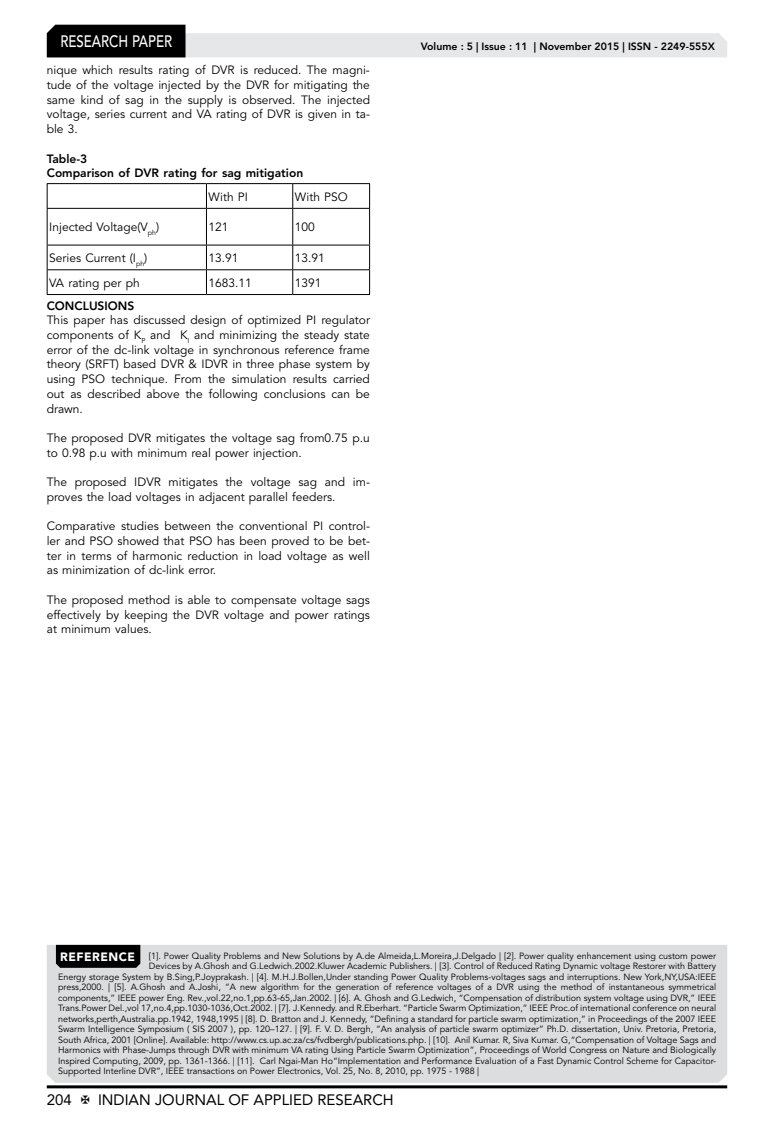
<style>
.page{position:relative;width:774px;height:1136px;background:#fff}
.page>*{position:absolute;margin:0;border:0;box-sizing:border-box;transform-origin:0 0}
.t1{font:500 16.5px "Avenir LT Std";color:#fff;scale:.8 1}
.t2{font:15px "Avenir LT Std";color:#000}
.t3{font:12px/14.7px "Avenir LT Std";color:#000;text-align:justify}
.t4{font:800 12px/14.7px "Avenir LT Std";color:#000}
.t5{font:800 10.5px "Avenir LT Std";color:#000}
.t6{font:9px "Avenir LT Std";color:#000}
.s1{font-weight:900;font-size:12px;color:#fff}
</style>
<div class="page">
<hr style="left:47px;top:1085px;width:680px;height:3px;background:#000">
<svg style="left:47px;top:25px;width:680px;height:32px"></svg>
<svg style="left:48px;top:184px;width:321px;height:110px"></svg>
<svg style="left:206px;top:184px;width:1px;height:24px"></svg>
<svg style="left:292px;top:184px;width:1px;height:24px"></svg>
<hr style="left:47px;top:208px;width:159px;height:1px;background:#000">
<hr style="left:206px;top:208px;width:87px;height:1px;background:#000">
<hr style="left:206px;top:209px;width:1px;height:36px;background:#000">
<hr style="left:293px;top:208px;width:77px;height:1px;background:#000">
<hr style="left:292px;top:209px;width:1px;height:36px;background:#000">
<hr style="left:47px;top:245px;width:159px;height:1px;background:#000">
<hr style="left:206px;top:245px;width:87px;height:1px;background:#000">
<hr style="left:293px;top:245px;width:77px;height:1px;background:#000">
<hr style="left:47px;top:269px;width:159px;height:1px;background:#000">
<hr style="left:206px;top:269px;width:87px;height:1px;background:#000">
<svg style="left:206px;top:245px;width:1px;height:49px"></svg>
<hr style="left:293px;top:269px;width:77px;height:1px;background:#000">
<svg style="left:292px;top:245px;width:1px;height:49px"></svg>
<hr style="left:47px;top:183px;width:159px;height:1px;background:#000">
<svg style="left:47px;top:184px;width:1px;height:24px"></svg>
<hr style="left:206px;top:183px;width:87px;height:1px;background:#000">
<hr style="left:293px;top:183px;width:77px;height:1px;background:#000">
<svg style="left:369px;top:184px;width:1px;height:24px"></svg>
<hr style="left:47px;top:209px;width:1px;height:36px;background:#000">
<hr style="left:369px;top:209px;width:1px;height:36px;background:#000">
<svg style="left:47px;top:245px;width:1px;height:49px"></svg>
<svg style="left:369px;top:245px;width:1px;height:49px"></svg>
<hr style="left:47px;top:294px;width:159px;height:1px;background:#000">
<hr style="left:206px;top:294px;width:87px;height:1px;background:#000">
<hr style="left:293px;top:294px;width:77px;height:1px;background:#000">
<div style="left:47px;top:944px;width:680px;height:138px;background:#dcddde"></div>
<div style="left:56px;top:944px;width:84px;height:23px;background:#000"></div>
<h1 class="t1" style="left:60px;top:32px;width:139px">RESEARCH PAPER</h1>
<h3 class="t3" style="left:47px;top:63px;width:325px">nique which results rating of DVR is reduced. The magni&shy;tude of the voltage injected by the DVR for mitigating the same kind of sag in the supply is observed. The injected voltage, series current and VA rating of DVR is given in ta&shy;ble 3.</h3>
<h3 class="t4" style="left:47px;top:151px;width:258px">Table-3<br>Comparison of DVR rating for sag mitigation</h3>
<h3 class="t3" style="left:209px;top:189px;width:41px">With PI</h3>
<h3 class="t3" style="left:295px;top:189px;width:54px">With PSO</h3>
<h3 class="t3" style="left:49px;top:220px;width:111px">Injected Voltage(V<sub>ph</sub>)</h3>
<h3 class="t3" style="left:209px;top:220px;width:22px">121</h3>
<h3 class="t3" style="left:295px;top:220px;width:22px">100</h3>
<h3 class="t3" style="left:49px;top:251px;width:100px">Series Current (I<sub>ph</sub>)</h3>
<h3 class="t3" style="left:209px;top:251px;width:32px">13.91</h3>
<h3 class="t3" style="left:295px;top:251px;width:32px">13.91</h3>
<h3 class="t3" style="left:49px;top:275px;width:92px">VA rating per ph</h3>
<h3 class="t3" style="left:209px;top:275px;width:45px">1683.11</h3>
<h3 class="t3" style="left:295px;top:275px;width:28px">1391</h3>
<h3 class="t4" style="left:47px;top:298px;width:89px">CONCLUSIONS</h3>
<p class="t3" style="left:47px;top:313px;width:325px">This paper has discussed design of optimized PI regulator components of K<sub>P</sub> and K<sub>I</sub> and minimizing the steady state error of the dc-link voltage in synchronous reference frame theory (SRFT) based DVR &amp; IDVR in three phase system by using PSO technique. From the simulation results carried out as described above the following conclusions can be drawn.</p>
<h3 class="t3" style="left:47px;top:431px;width:325px">The proposed DVR mitigates the voltage sag from0.75 p.u to 0.98 p.u with minimum real power injection.</h3>
<h3 class="t3" style="left:47px;top:475px;width:325px">The proposed IDVR mitigates the voltage sag and im&shy;proves the load voltages in adjacent parallel feeders.</h3>
<h3 class="t3" style="left:47px;top:519px;width:325px">Comparative studies between the conventional PI control&shy;ler and PSO showed that PSO has been proved to be bet&shy;ter in terms of harmonic reduction in load voltage as well as minimization of dc-link error.</h3>
<h3 class="t3" style="left:47px;top:592px;width:325px">The proposed method is able to compensate voltage sags effectively by keeping the DVR voltage and power ratings at minimum values.</h3>
<p class="t5" style="left:421px;top:41px;width:296px">Volume : 5 | Issue : 11 | November 2015 | ISSN - 2249-555X</p>
<p class="t6" style="left:60px;top:950px;width:657px"><span class="s1">REFERENCE</span> [1]. Power Quality Problems and New Solutions by A.de Almeida,L.Moreira,J.Delgado | [2]. Power quality enhancement using custom power</p>
<p class="t6" style="left:149px;top:960px;width:569px">Devices by A.Ghosh and G.Ledwich.2002.Kluwer Academic Publishers. | [3]. Control of Reduced Rating Dynamic voltage Restorer with Battery</p>
<p class="t6" style="left:58px;top:971px;width:660px">Energy storage System by B.Sing,P.Joyprakash. | [4]. M.H.J.Bollen,Under standing Power Quality Problems-voltages sags and interruptions. New York,NY,USA:IEEE</p>
<p class="t6" style="left:58px;top:981px;width:659px">press,2000. | [5]. A.Ghosh and A.Joshi, “A new algorithm for the generation of reference voltages of a DVR using the method of instantaneous symmetrical</p>
<p class="t6" style="left:58px;top:992px;width:660px">components,” IEEE power Eng. Rev.,vol.22,no.1,pp.63-65,Jan.2002. | [6]. A. Ghosh and G.Ledwich, “Compensation of distribution system voltage using DVR,” IEEE</p>
<p class="t6" style="left:58px;top:1002px;width:660px">Trans.Power Del.,vol 17,no.4,pp.1030-1036,Oct.2002. | [7]. J.Kennedy. and R.Eberhart. “Particle Swarm Optimization,” IEEE Proc.of international conference on neural</p>
<p class="t6" style="left:58px;top:1013px;width:660px">networks,perth,Australia.pp.1942, 1948,1995 | [8]. D. Bratton and J. Kennedy, “Defining a standard for particle swarm optimization,” in Proceedings of the 2007 IEEE</p>
<p class="t6" style="left:58px;top:1023px;width:660px">Swarm Intelligence Symposium ( SIS 2007 ), pp. 120–127. | [9]. F. V. D. Bergh, “An analysis of particle swarm optimizer” Ph.D. dissertation, Univ. Pretoria, Pretoria,</p>
<p class="t6" style="left:58px;top:1034px;width:660px">South Africa, 2001 [Online]. Available: http://www.cs.up.ac.za/cs/fvdbergh/publications.php. | [10]. Anil Kumar. R, Siva Kumar. G,“Compensation of Voltage Sags and</p>
<p class="t6" style="left:58px;top:1044px;width:660px">Harmonics with Phase-Jumps through DVR with minimum VA rating Using Particle Swarm Optimization”, Proceedings of World Congress on Nature and Biologically</p>
<p class="t6" style="left:58px;top:1055px;width:660px">Inspired Computing, 2009, pp. 1361-1366. | [11]. Carl Ngai-Man Ho“Implementation and Performance Evaluation of a Fast Dynamic Control Scheme for Capacitor-</p>
<p class="t6" style="left:58px;top:1065px;width:422px">Supported Interline DVR”, IEEE transactions on Power Electronics, Vol. 25, No. 8, 2010, pp. 1975 - 1988 |</p>
<h2 class="t2" style="left:47px;top:1090px;width:27px">204</h2>
<h2 class="t2" style="left:98px;top:1090px;width:297px">INDIAN JOURNAL OF APPLIED RESEARCH</h2>
</div>
